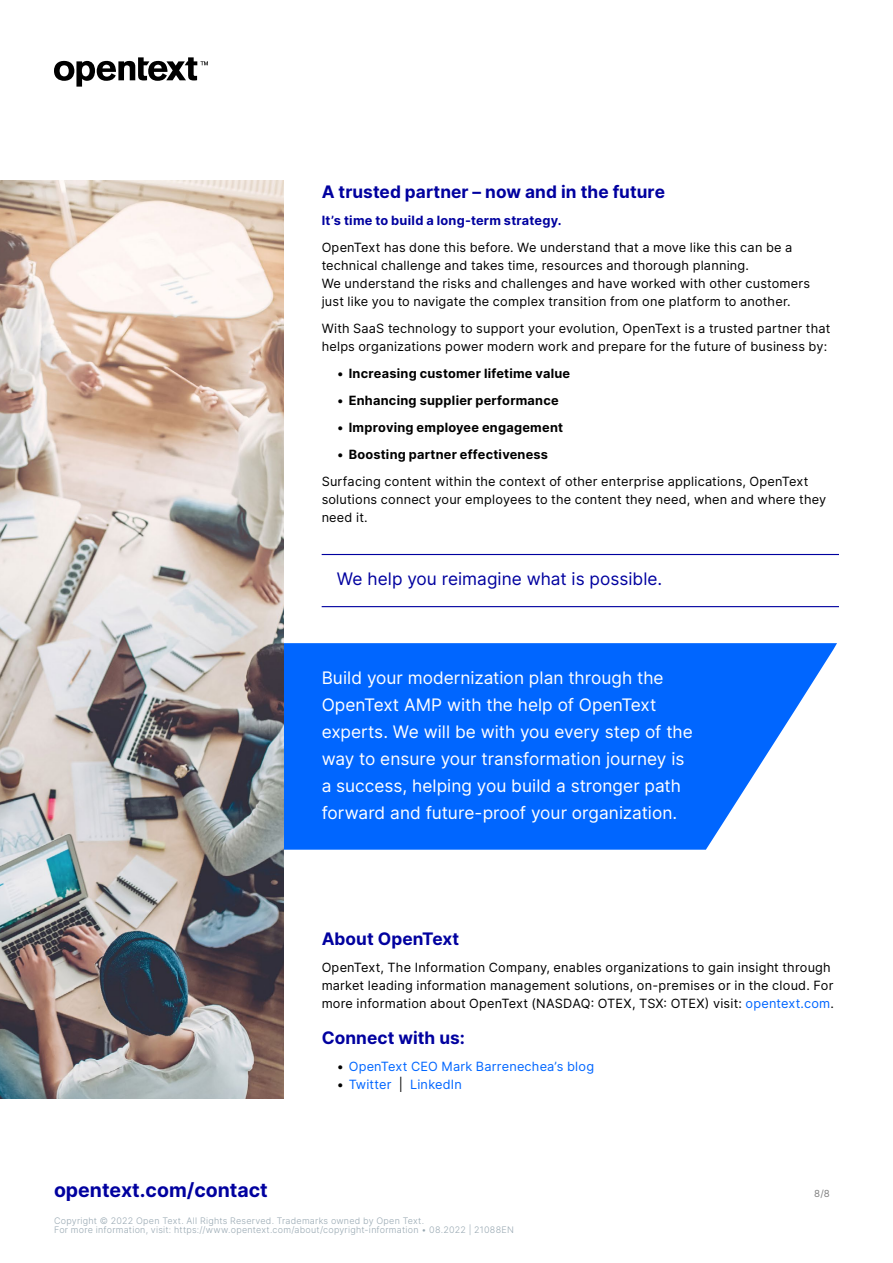
<style>
.page{position:relative;width:893px;height:1263px;background:#fff}
.page>*{position:absolute;margin:0;border:0;box-sizing:border-box;transform-origin:0 0}
.t1{font:700 19.5px "Inter";color:#00009f}
.Sidebar_callout{font:17.25px/27px "Inter";color:#fff}
.t2{font:700 17.25px "Inter";letter-spacing:.005em;color:#00009f}
.Inline_callout{font:17.25px "Inter";color:#00009f}
.Body{font:12.75px/18px "Inter";letter-spacing:.015em;color:#000}
.t3{font:700 12.75px "Inter";letter-spacing:.02em;color:#000}
.t4{font:12.75px "Inter";letter-spacing:.015em;color:#06f}
.H4__USE_AFTER_H3{font:700 12.75px "Inter";letter-spacing:.02em;color:#00009f}
.t5{font:9.75px "Inter";color:#808080}
.t6{font:300 9px/9px "Inter";letter-spacing:.025em;color:#98a8b2}
.s1{font-weight:400}
.s2{color:#06f}
.s3{color:#000}
</style>
<div class="page">
<svg style="left:54px;top:57px;width:154px;height:30px"></svg>
<hr style="left:322px;top:554px;width:517px;height:1px;background:#00009f">
<hr style="left:322px;top:606px;width:517px;height:1px;background:#00009f">
<svg style="left:284px;top:643px;width:553px;height:207px;fill:#06f"></svg>
<img style="left:0;top:180px;width:284px;height:918px">
<h3 class="t2" style="left:322px;top:179px;width:345px">A trusted partner – now and in the future</h3>
<h4 class="H4__USE_AFTER_H3" style="left:322px;top:211px;width:241px">It’s time to build a long-term strategy.</h4>
<p class="Body" style="left:322px;top:238px;width:490px">OpenText has done this before. We understand that a move like this can be a technical challenge and takes time, resources and thorough planning.<br>We understand the risks and challenges and have worked with other customers just like you to navigate the complex transition from one platform to another.</p>
<p class="Body" style="left:322px;top:319px;width:510px">With SaaS technology to support your evolution, OpenText is a trusted partner that helps organizations power modern work and prepare for the future of business by:</p>
<p class="t3" style="left:337px;top:364px;width:235px"><span class="s1">•</span> Increasing customer lifetime value</p>
<p class="t3" style="left:337px;top:391px;width:224px"><span class="s1">•</span> Enhancing supplier performance</p>
<p class="t3" style="left:337px;top:418px;width:228px"><span class="s1">•</span> Improving employee engagement</p>
<p class="t3" style="left:337px;top:445px;width:213px"><span class="s1">•</span> Boosting partner effectiveness</p>
<p class="Body" style="left:322px;top:472px;width:506px">Surfacing content within the context of other enterprise applications, OpenText solutions connect your employees to the content they need, when and where they need it.</p>
<p class="Inline_callout" style="left:337px;top:566px;width:327px">We help you reimagine what is possible.</p>
<p class="Sidebar_callout" style="left:322px;top:664px;width:373px">Build your modernization plan through the OpenText AMP with the help of OpenText experts. We will be with you every step of the way to ensure your transformation journey is a success, helping you build a stronger path forward and future-proof your organization.</p>
<p class="t1" style="left:54px;top:1176px;width:215px">opentext.com/contact</p>
<h3 class="t2" style="left:322px;top:926px;width:139px">About OpenText</h3>
<p class="Body" style="left:322px;top:958px;width:514px">OpenText, The Information Company, enables organizations to gain insight through market leading information management solutions, on-premises or in the cloud. For more information about OpenText (NASDAQ: OTEX, TSX: OTEX) visit: <span class="s2">opentext.com</span>.</p>
<h3 class="t2" style="left:322px;top:1025px;width:145px">Connect with us:</h3>
<p class="t4" style="left:337px;top:1057px;width:259px"><span class="s3">•</span> OpenText CEO Mark Barrenechea’s blog</p>
<p class="t4" style="left:337px;top:1075px;width:127px"><span class="s3">•</span> Twitter <span class="s3">|</span> LinkedIn</p>
<p class="t5" style="left:814px;top:1186px;width:17px">8/8</p>
<p class="t6" style="left:54px;top:1216px;width:461px">Copyright © 2022 Open Text. All Rights Reserved. Trademarks owned by Open Text.<br>For more information, visit: https://www.opentext.com/about/copyright-information • 08.2022 | 21088EN</p>
</div>
